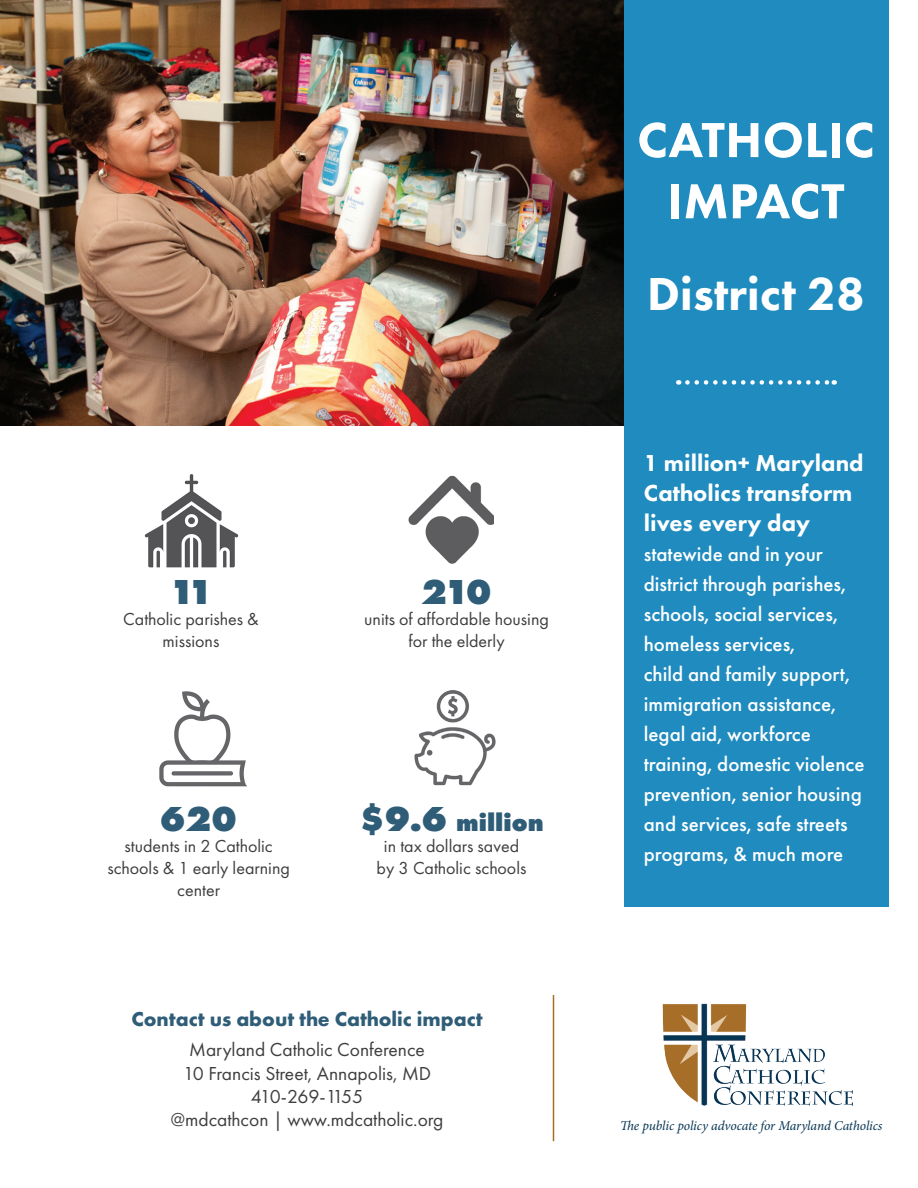
<style>
.page{position:relative;width:918px;height:1188px;background:#fff}
.page>*{position:absolute;margin:0;border:0;box-sizing:border-box;transform-origin:0 0}
.t1{font:800 51px/61.2px "Futura PT";letter-spacing:.01em;color:#fff;text-align:center}
.t2{font:800 48px "Futura PT";color:#fff}
.t3{font:800 36px "Futura PT";letter-spacing:-.085em;color:#2f5d78}
.t4{font:800 25.5px "Futura PT";color:#2f5d78}
.t5{font:800 24px/30px "Futura PT";color:#fff}
.t6{font:500 21px/30px "Futura PT";color:#fff}
.t7{font:700 21px "Futura PT";color:#2f5d78}
.t8{font:19.5px/23.4px "Futura PT";color:#3e3e3f;text-align:center}
.t9{font:18px/21.6px "Futura PT";color:#3e3e3f;text-align:center}
.t10{font:italic 13.5px "Minion Pro";letter-spacing:-.01em;color:#073554}
.s1{font-size:36px}
</style>
<div class="page">
<img style="left:0;top:0;width:624px;height:425px">
<hr style="left:553px;top:995px;width:1px;height:146px;background:#a96d28">
<div style="left:624px;top:0;width:264px;height:907px;background:#1f8bbe"></div>
<svg style="left:687px;top:380px;width:148px;height:5px"></svg>
<img style="left:144px;top:474px;width:95px;height:94px">
<img style="left:408px;top:475px;width:86px;height:89px">
<img style="left:159px;top:691px;width:88px;height:96px">
<img style="left:414px;top:690px;width:82px;height:96px">
<img style="left:662px;top:1003px;width:191px;height:102px">
<h3 class="t3" style="left:169px;top:569px;width:45px">11</h3>
<p class="t9" style="left:123px;top:608px;width:137px">Catholic parishes &amp; missions</p>
<h3 class="t3" style="left:160px;top:796px;width:78px">620</h3>
<p class="t9" style="left:107px;top:835px;width:184px">students in 2 Catholic schools &amp; 1 early learning center</p>
<h3 class="t3" style="left:422px;top:569px;width:72px">210</h3>
<p class="t9" style="left:364px;top:609px;width:186px">units of affordable housing for the elderly</p>
<p class="t4" style="left:359px;top:806px;width:186px"><span class="s1">$9.6</span> million</p>
<p class="t9" style="left:377px;top:835px;width:151px">in tax dollars saved by 3 Catholic schools</p>
<p class="t7" style="left:131px;top:1005px;width:353px">Contact us about the Catholic impact</p>
<p class="t8" style="left:171px;top:1038px;width:274px">Maryland Catholic Conference<br>10 Francis Street, Annapolis, MD<br>410-269-1155<br>@mdcathcon | www.mdcatholic.org</p>
<h1 class="t1" style="left:637px;top:109px;width:239px">CATHOLIC<br>IMPACT</h1>
<h2 class="t2" style="left:647px;top:264px;width:219px">District 28</h2>
<p class="t5" style="left:644px;top:447px;width:221px">1 million+ Maryland<br>Catholics transform lives every day</p>
<p class="t6" style="left:644px;top:539px;width:222px">statewide and in your district through parishes, schools, social services, homeless services,<br>child and family support, immigration assistance, legal aid, workforce training, domestic violence prevention, senior housing and services, safe streets programs, &amp; much more</p>
<p class="t10" style="left:620px;top:1117px;width:264px">The public policy advocate for Maryland Catholics</p>
</div>
